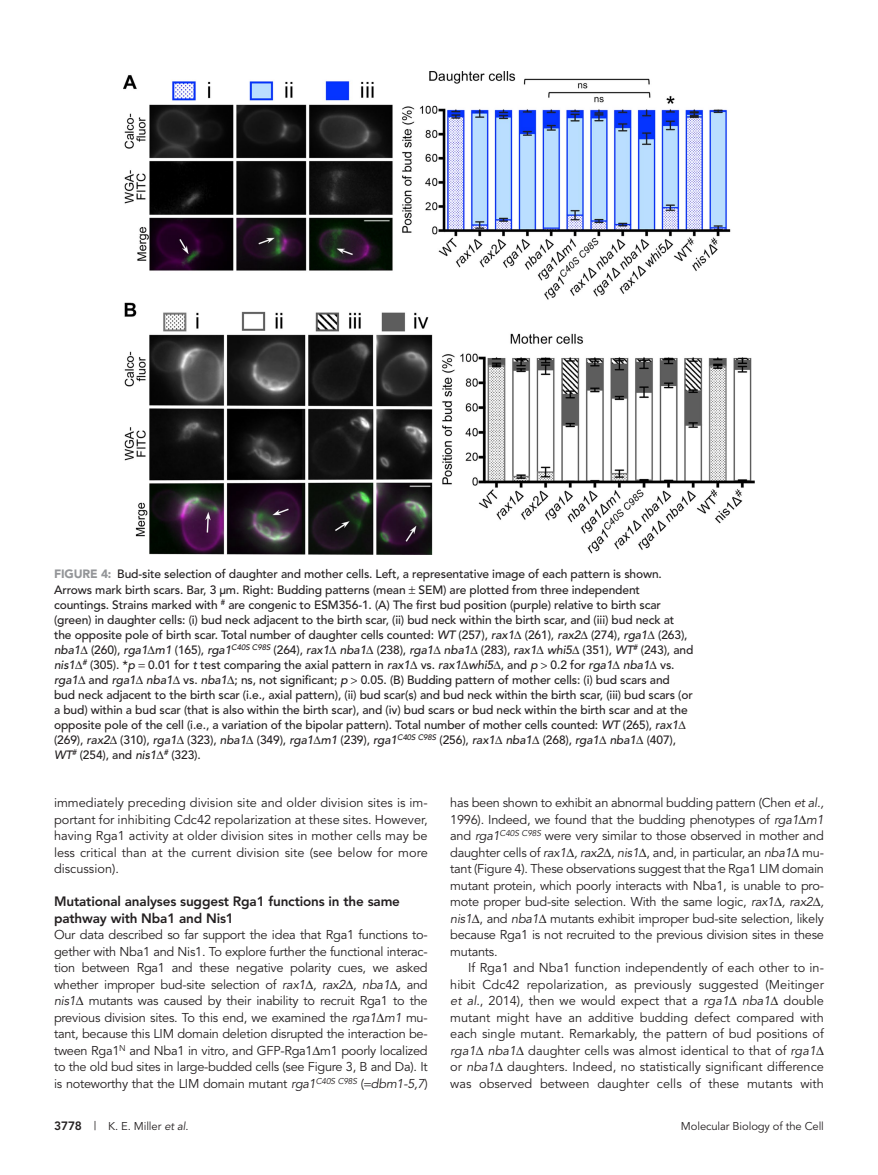
<style>
.page{position:relative;width:878px;height:1175px;background:#fff}
.page>*{position:absolute;margin:0;border:0;box-sizing:border-box;transform-origin:0 0}
.t1{font:800 13.5px/16.5px "Avenir";letter-spacing:-.01em;color:#231f20}
.ParaFL{font:12.75px/16.5px "Avenir";letter-spacing:-.02em;color:#231f20;text-align:justify}
.Para{font:12.75px/16.5px "Avenir";color:#231f20}
.FigCaption_35_5p{font:500 12px/15px "Avenir";letter-spacing:-.01em;color:#231f20}
.t2{font:11.25px "Avenir";letter-spacing:-.01em;color:#231f20}
.s1{font-weight:900;color:#939598}
.s2{font-style:italic}
.s3{font-weight:800;font-size:12px}
.s4{font-size:12px}
</style>
<div class="page">
<img style="left:124px;top:71px;width:630px;height:483px">
<p class="FigCaption_35_5p" style="left:54px;top:567px;width:641px"><span class="s1">FIGURE 4:</span> Bud-site selection of daughter and mother cells. Left, a representative image of each pattern is shown.<br>Arrows mark birth scars. Bar, 3 μm. Right: Budding patterns (mean SEM) are plotted from three independent countings. Strains marked with <sup>#</sup> are congenic to ESM356-1. (A) The first bud position (purple) relative to birth scar (green) in daughter cells: (i) bud neck adjacent to the birth scar, (ii) bud neck within the birth scar, and (iii) bud neck at the opposite pole of birth scar. Total number of daughter cells counted: <span class="s2">WT</span> (257), <span class="s2">rax1</span> (261), <span class="s2">rax2</span> (274), <span class="s2">rga1</span> (263), <span class="s2">nba1</span> (260), <span class="s2">rga1 m1</span> (165), <span class="s2">rga1</span><sup>C40S</sup> <sup>C98S</sup> (264), <span class="s2">rax1 nba1</span> (238), <span class="s2">rga1 nba1</span> (283), <span class="s2">rax1 whi5</span> (351), <span class="s2">WT</span><sup>#</sup> (243), and <span class="s2">nis1</span> <sup>#</sup> (305). *<span class="s2">p</span> 0.01 for <span class="s2">t</span> test comparing the axial pattern in <span class="s2">rax1</span> vs. <span class="s2">rax1 whi5</span> , and <span class="s2">p</span> 0.2 for <span class="s2">rga1 nba1</span> vs. <span class="s2">rga1</span> and <span class="s2">rga1 nba1</span> vs. <span class="s2">nba1</span> ; ns, not significant; <span class="s2">p</span> 0.05. (B) Budding pattern of mother cells: (i) bud scars and bud neck adjacent to the birth scar (i.e., axial pattern), (ii) bud scar(s) and bud neck within the birth scar, (iii) bud scars (or a bud) within a bud scar (that is also within the birth scar), and (iv) bud scars or bud neck within the birth scar and at the opposite pole of the cell (i.e., a variation of the bipolar pattern). Total number of mother cells counted: <span class="s2">WT</span> (265), <span class="s2">rax1 </span>(269), <span class="s2">rax2</span> (310), <span class="s2">rga1</span> (323), <span class="s2">nba1</span> (349), <span class="s2">rga1 m1</span> (239), <span class="s2">rga1</span><sup>C40S</sup> <sup>C98S</sup> (256), <span class="s2">rax1 nba1</span> (268), <span class="s2">rga1 nba1</span> (407), <span class="s2">WT</span><sup>#</sup> (254), and <span class="s2">nis1</span> <sup>#</sup> (323).</p>
<p class="Para" style="left:54px;top:795px;width:375px;text-align:justify">immediately preceding division site and older division sites is im&shy;portant for inhibiting Cdc42 repolarization at these sites. However, having Rga1 activity at older division sites in mother cells may be less critical than at the current division site (see below for more discussion).</p>
<h2 class="t1" style="left:54px;top:893px;width:347px">Mutational analyses suggest Rga1 functions in the same pathway with Nba1 and Nis1</h2>
<p class="ParaFL" style="left:54px;top:927px;width:375px">Our data described so far support the idea that Rga1 functions to&shy;gether with Nba1 and Nis1. To explore further the functional interac&shy;tion between Rga1 and these negative polarity cues, we asked whether improper bud-site selection of <span class="s2">rax1</span>∆<span class="s2">, rax2</span>∆<span class="s2">, nba1</span>∆<span class="s2">,</span> and <span class="s2">nis1</span>∆ mutants was caused by their inability to recruit Rga1 to the previous division sites. To this end, we examined the <span class="s2">rga1 m1</span> mu&shy;tant, because this LIM domain deletion disrupted the interaction be&shy;tween Rga1<sup>N</sup> and Nba1 in vitro, and GFP-Rga1 m1 poorly localized to the old bud sites in large-budded cells (see Figure 3, B and Da). It is noteworthy that the LIM domain mutant <span class="s2">rga1</span><sup>C40S</sup> <sup>C98S</sup> ( <span class="s2">dbm1-5,7</span>)</p>
<p class="ParaFL" style="left:450px;top:795px;width:375px">has been shown to exhibit an abnormal budding pattern (Chen <span class="s2">et al., </span>1996). Indeed, we found that the budding phenotypes of <span class="s2">rga1 m1 </span>and <span class="s2">rga1</span><sup>C40S</sup> <sup>C98S</sup> were very similar to those observed in mother and daughter cells of <span class="s2">rax1</span>∆<span class="s2">, rax2</span>∆<span class="s2">, nis1</span>∆, and, in particular, an <span class="s2">nba1</span> mu&shy;tant (Figure 4). These observations suggest that the Rga1 LIM domain mutant protein, which poorly interacts with Nba1, is unable to pro&shy;mote proper bud-site selection. With the same logic, <span class="s2">rax1</span>∆<span class="s2">, rax2</span>∆<span class="s2">, nis1</span>∆, and <span class="s2">nba1</span> mutants exhibit improper bud-site selection, likely because Rga1 is not recruited to the previous division sites in these mutants.</p>
<p class="Para" style="left:450px;top:960px;width:375px;text-indent:18px">If Rga1 and Nba1 function independently of each other to in&shy;hibit Cdc42 repolarization, as previously suggested (Meitinger <span class="s2">et al</span>., 2014), then we would expect that a <span class="s2">rga1 nba1</span> double mutant might have an additive budding defect compared with each single mutant. Remarkably, the pattern of bud positions of <span class="s2">rga1 nba1</span> daughter cells was almost identical to that of <span class="s2">rga1 </span>or <span class="s2">nba1</span> daughters. Indeed, no statistically significant difference was observed between daughter cells of these mutants with</p>
<p class="t2" style="left:54px;top:1119px;width:136px"><span class="s3">3778</span> <span class="s4">|</span> K. E. Miller <span class="s2">et al</span>.</p>
<p class="t2" style="left:681px;top:1119px;width:144px">Molecular Biology of the Cell</p>
</div>
